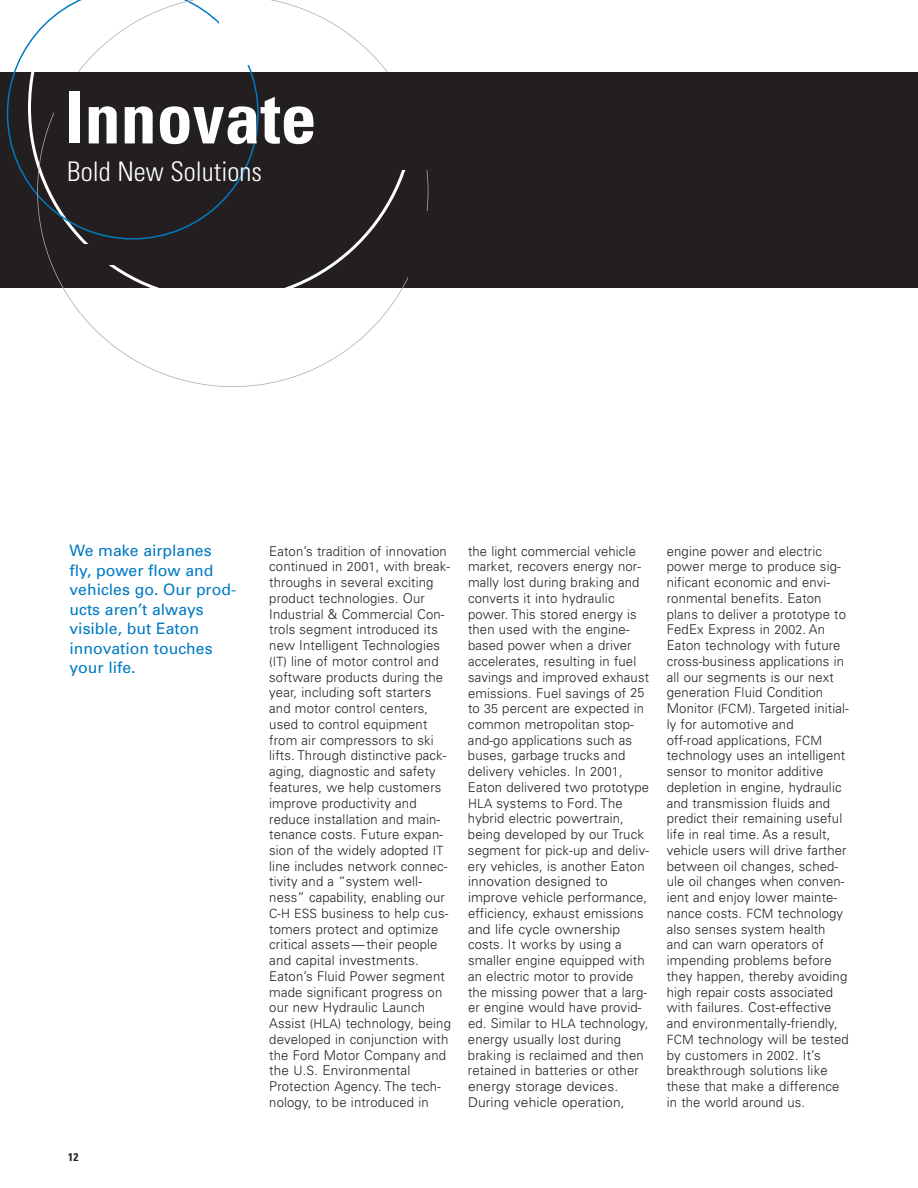
<style>
.page{position:relative;width:918px;height:1188px;background:#fff}
.page>*{position:absolute;margin:0;border:0;box-sizing:border-box;transform-origin:0 0}
.t1{font:700 condensed 72px "Univers";color:#fff}
.t2{font:300 condensed 27px "Univers";color:#fff}
.t3{font:15.75px/19.5px "Univers";color:#007ac2}
.t4{font:300 13.5px/15.8px "Univers";letter-spacing:.01em;color:#231f20}
.t5{font:700 condensed 11.25px "Univers";color:#231f20}
.s1{font-size:12.75px}
</style>
<div class="page">
<div style="left:0;top:72px;width:918px;height:216px;background:#231f20"></div>
<svg style="left:7px;top:32px;width:30px;height:163px"></svg>
<svg style="left:37px;top:0;width:391px;height:387px"></svg>
<div style="left:362px;top:72px;width:104px;height:98px;background:#231f20"></div>
<div style="left:54px;top:72px;width:87px;height:88px;background:#231f20"></div>
<div style="left:69px;top:244px;width:46px;height:21px;background:#231f20"></div>
<div style="left:214px;top:236px;width:54px;height:45px;background:#231f20"></div>
<div style="left:408px;top:212px;width:58px;height:67px;background:#231f20"></div>
<div style="left:219px;top:17px;width:39px;height:48px;background:#fff"></div>
<h1 class="t1" style="left:65px;top:91px;width:253px">Innovate</h1>
<h2 class="t2" style="left:67px;top:161px;width:196px">Bold New Solutions</h2>
<p class="t3" style="left:70px;top:543px;width:168px">We make airplanes fly, power flow and vehicles go. Our prod&shy;ucts aren’t always visible, but Eaton innovation touches your life.</p>
<p class="t4" style="left:269px;top:544px;width:183px">Eaton’s tradition of innovation continued in <span class="s1">2001</span>, with break&shy;throughs in several exciting product technologies. Our<br>Industrial &amp; Commercial Con&shy;trols segment introduced its new Intelligent Technologies <span class="s1">(IT)</span> line of motor control and software products during the year, including soft starters and motor control centers, used to control equipment from air compressors to ski lifts. Through distinctive pack&shy;aging, diagnostic and safety features, we help customers improve productivity and reduce installation and main&shy;tenance costs. Future expan&shy;sion of the widely adopted <span class="s1">IT </span>line includes network connec&shy;tivity and a “system well&shy;ness” capability, enabling our<br><span class="s1">C-H ESS</span> business to help cus&shy;tomers protect and optimize critical assets—their people and capital investments.<br>Eaton’s Fluid Power segment made significant progress on our new Hydraulic Launch<br>Assist <span class="s1">(HLA)</span> technology, being developed in conjunction with the Ford Motor Company and the <span class="s1">U.S.</span> Environmental<br>Protection Agency. The tech&shy;nology, to be introduced in</p>
<p class="t4" style="left:468px;top:544px;width:183px">the light commercial vehicle market, recovers energy nor&shy;mally lost during braking and converts it into hydraulic power. This stored energy is then used with the engine&shy;based power when a driver accelerates, resulting in fuel savings and improved exhaust emissions. Fuel savings of <span class="s1">25 </span>to <span class="s1">35</span> percent are expected in common metropolitan stop&shy;and-go applications such as buses, garbage trucks and delivery vehicles. In <span class="s1">2001</span>,<br>Eaton delivered two prototype<br><span class="s1">HLA</span> systems to Ford. The hybrid electric powertrain, being developed by our Truck segment for pick-up and deliv&shy;ery vehicles, is another Eaton innovation designed to improve vehicle performance, efficiency, exhaust emissions and life cycle ownership costs. It works by using a smaller engine equipped with an electric motor to provide the missing power that a larg&shy;er engine would have provid&shy;ed. Similar to <span class="s1">HLA</span> technology, energy usually lost during braking is reclaimed and then retained in batteries or other energy storage devices.<br>During vehicle operation,</p>
<p class="t4" style="left:667px;top:544px;width:184px">engine power and electric power merge to produce sig&shy;nificant economic and envi&shy;ronmental benefits. Eaton plans to deliver a prototype to<br>FedEx Express in <span class="s1">2002</span>. An<br>Eaton technology with future cross-business applications in all our segments is our next generation Fluid Condition<br>Monitor <span class="s1">(FCM)</span>. Targeted initial&shy;ly for automotive and<br>off-road applications, <span class="s1">FCM </span>technology uses an intelligent sensor to monitor additive depletion in engine, hydraulic and transmission fluids and predict their remaining useful life in real time. As a result, vehicle users will drive farther between oil changes, sched&shy;ule oil changes when conven&shy;ient and enjoy lower mainte&shy;nance costs. <span class="s1">FCM</span> technology also senses system health and can warn operators of impending problems before they happen, thereby avoiding high repair costs associated with failures. Cost-effective and environmentally-friendly,<br><span class="s1">FCM</span> technology will be tested by customers in <span class="s1">2002</span>. It’s breakthrough solutions like these that make a difference in the world around us.</p>
<p class="t5" style="left:68px;top:1153px;width:12px">12</p>
</div>
